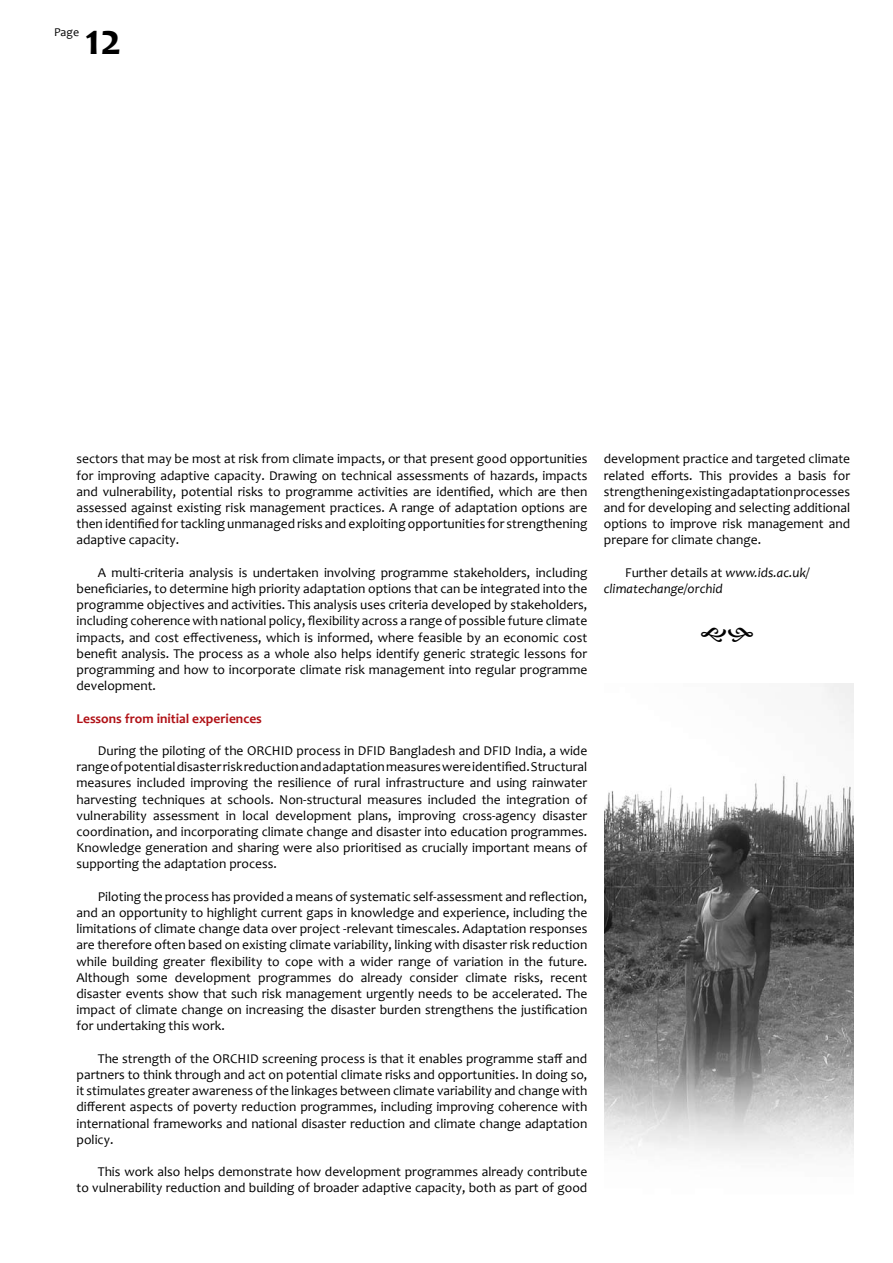
<style>
.page{position:relative;width:893px;height:1263px;background:#fff}
.page>*{position:absolute;margin:0;border:0;box-sizing:border-box;transform-origin:0 0}
.t1{font:700 45px "Candara";color:#000}
.t2{font:13.5px/16.2px "Candara";color:#000;text-align:justify}
.t3{font:italic 13.5px/16.2px "Candara";color:#000}
.t4{font:700 13.5px "Candara";color:#b01116}
.t5{font:12px "Candara";color:#000}
.s1{font-style:normal}
</style>
<div class="page">
<img style="left:604px;top:684px;width:250px;height:472px">
<p class="t5" style="left:54px;top:25px;width:27px">Page</p>
<h1 class="t1" style="left:85px;top:12px;width:38px">12</h1>
<p class="t2" style="left:77px;top:451px;width:512px">sectors that may be most at risk from climate impacts, or that present good opportunities for improving adaptive capacity. Drawing on technical assessments of hazards, impacts and vulnerability, potential risks to programme activities are identified, which are then assessed against existing risk management practices. A range of adaptation options are then identified for tackling unmanaged risks and exploiting opportunities for strengthening adaptive capacity.</p>
<p class="t2" style="left:77px;top:564px;width:512px;text-indent:21px">A multi-criteria analysis is undertaken involving programme stakeholders, including beneficiaries, to determine high priority adaptation options that can be integrated into the programme objectives and activities. This analysis uses criteria developed by stakeholders, including coherence with national policy, flexibility across a range of possible future climate impacts, and cost effectiveness, which is informed, where feasible by an economic cost benefit analysis. The process as a whole also helps identify generic strategic lessons for programming and how to incorporate climate risk management into regular programme development.</p>
<p class="t4" style="left:77px;top:710px;width:187px">Lessons from initial experiences</p>
<p class="t2" style="left:77px;top:742px;width:512px;text-indent:21px">During the piloting of the ORCHID process in DFID Bangladesh and DFID India, a wide range of potential disaster risk reduction and adaptation measures were identified. Structural measures included improving the resilience of rural infrastructure and using rainwater harvesting techniques at schools. Non-structural measures included the integration of vulnerability assessment in local development plans, improving cross-agency disaster coordination, and incorporating climate change and disaster into education programmes.<br>Knowledge generation and sharing were also prioritised as crucially important means of supporting the adaptation process.</p>
<p class="t2" style="left:77px;top:888px;width:512px;text-indent:21px">Piloting the process has provided a means of systematic self-assessment and reflection, and an opportunity to highlight current gaps in knowledge and experience, including the limitations of climate change data over project -relevant timescales. Adaptation responses are therefore often based on existing climate variability, linking with disaster risk reduction while building greater flexibility to cope with a wider range of variation in the future.<br>Although some development programmes do already consider climate risks, recent disaster events show that such risk management urgently needs to be accelerated. The impact of climate change on increasing the disaster burden strengthens the justification for undertaking this work.</p>
<p class="t2" style="left:77px;top:1050px;width:512px;text-indent:21px">The strength of the ORCHID screening process is that it enables programme staff and partners to think through and act on potential climate risks and opportunities. In doing so, it stimulates greater awareness of the linkages between climate variability and change with different aspects of poverty reduction programmes, including improving coherence with international frameworks and national disaster reduction and climate change adaptation policy.</p>
<p class="t2" style="left:77px;top:1164px;width:512px;text-align:right">This work also helps demonstrate how development programmes already contribute<br>to vulnerability reduction and building of broader adaptive capacity, both as part of good</p>
<p class="t2" style="left:604px;top:451px;width:248px">development practice and targeted climate related efforts. This provides a basis for strengthening existing adaptation processes and for developing and selecting additional options to improve risk management and prepare for climate change.</p>
<p class="t3" style="left:604px;top:564px;width:207px;text-indent:21px"><span class="s1">Further details at</span> www.ids.ac.uk/ climatechange/orchid</p>
</div>
